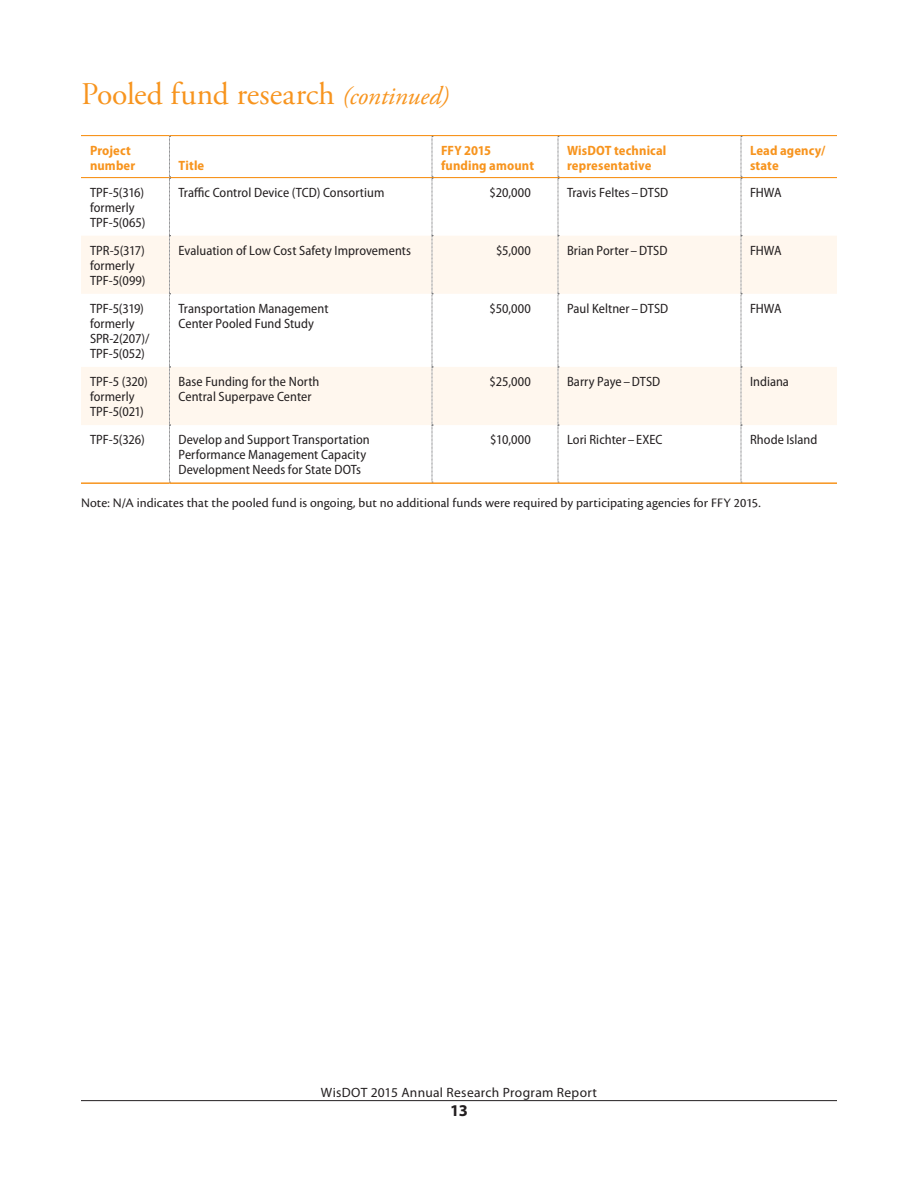
<style>
.page{position:relative;width:918px;height:1188px;background:#fff}
.page>*{position:absolute;margin:0;border:0;box-sizing:border-box;transform-origin:0 0}
.t1{font:31.5px "Adobe Garamond Pro";letter-spacing:-.005em;color:#f7941e}
.t2{font:700 16.5px "Myriad Pro";color:#231f20}
.table_body{font:semi-condensed 13.5px/15px "Myriad Pro";letter-spacing:.005em;color:#231f20}
.a_normal_second{font:13.5px "Cronos Pro";letter-spacing:.005em;color:#231f20}
.table_header_orange{font:700 semi-condensed 13.5px/15px "Myriad Pro";letter-spacing:.01em;color:#f7941e}
.t3{font:13.5px "Myriad Pro";letter-spacing:.025em;color:#231f20}
.s1{font-style:italic;font-size:25.5px}
</style>
<div class="page">
<hr style="left:81px;top:1100px;width:756px;height:1px;background:#231f20">
<svg style="left:81px;top:236px;width:756px;height:189px;fill:#fff7ee"></svg>
<hr style="left:81px;top:135px;width:89px;height:1px;background:#f7941e">
<hr style="left:170px;top:135px;width:262px;height:1px;background:#f7941e">
<hr style="left:432px;top:135px;width:126px;height:1px;background:#f7941e">
<hr style="left:558px;top:135px;width:183px;height:1px;background:#f7941e">
<hr style="left:741px;top:135px;width:96px;height:1px;background:#f7941e">
<hr style="left:81px;top:177px;width:89px;height:1px;background:#f7941e">
<hr style="left:170px;top:177px;width:262px;height:1px;background:#f7941e">
<hr style="left:432px;top:177px;width:126px;height:1px;background:#f7941e">
<hr style="left:558px;top:177px;width:183px;height:1px;background:#f7941e">
<hr style="left:741px;top:177px;width:96px;height:1px;background:#f7941e">
<svg style="left:169px;top:136px;width:2px;height:346px"></svg>
<svg style="left:432px;top:136px;width:1px;height:346px"></svg>
<svg style="left:558px;top:136px;width:1px;height:346px"></svg>
<svg style="left:741px;top:136px;width:1px;height:346px"></svg>
<hr style="left:81px;top:482px;width:89px;height:2px;background:#f7941e">
<hr style="left:170px;top:482px;width:262px;height:2px;background:#f7941e">
<hr style="left:432px;top:482px;width:126px;height:2px;background:#f7941e">
<hr style="left:558px;top:482px;width:183px;height:2px;background:#f7941e">
<hr style="left:741px;top:482px;width:96px;height:2px;background:#f7941e">
<p class="t1" style="left:81px;top:75px;width:370px">Pooled fund research <span class="s1">(continued)</span></p>
<p class="table_header_orange" style="left:90px;top:143px;width:47px">Project number</p>
<p class="table_header_orange" style="left:441px;top:143px;width:95px">FFY 2015 funding amount</p>
<p class="table_header_orange" style="left:567px;top:143px;width:101px">WisDOT technical representative</p>
<p class="table_header_orange" style="left:750px;top:143px;width:77px">Lead agency/ state</p>
<p class="table_header_orange" style="left:178px;top:158px;width:27px">Title</p>
<p class="table_body" style="left:90px;top:185px;width:57px">TPF-5(316) formerly<br>TPF-5(065)</p>
<p class="table_body" style="left:178px;top:185px;width:207px">Traffic Control Device (TCD) Consortium</p>
<p class="table_body" style="left:490px;top:185px;width:43px">$20,000</p>
<p class="table_body" style="left:567px;top:185px;width:103px">Travis Feltes –DTSD</p>
<p class="table_body" style="left:750px;top:185px;width:33px">FHWA</p>
<p class="table_body" style="left:90px;top:243px;width:57px">TPR-5(317) formerly<br>TPF-5(099)</p>
<p class="table_body" style="left:178px;top:243px;width:234px">Evaluation of Low Cost Safety Improvements</p>
<p class="table_body" style="left:496px;top:243px;width:36px">$5,000</p>
<p class="table_body" style="left:567px;top:243px;width:102px">Brian Porter –DTSD</p>
<p class="table_body" style="left:750px;top:243px;width:33px">FHWA</p>
<p class="table_body" style="left:90px;top:301px;width:61px">TPF-5(319) formerly<br>SPR-2(207)/<br>TPF-5(052)</p>
<p class="table_body" style="left:178px;top:301px;width:152px">Transportation Management<br>Center Pooled Fund Study</p>
<p class="table_body" style="left:490px;top:301px;width:43px">$50,000</p>
<p class="table_body" style="left:567px;top:301px;width:103px">Paul Keltner–DTSD</p>
<p class="table_body" style="left:750px;top:301px;width:33px">FHWA</p>
<p class="table_body" style="left:90px;top:374px;width:59px">TPF-5 (320) formerly<br>TPF-5(021)</p>
<p class="table_body" style="left:178px;top:374px;width:142px">Base Funding for the North<br>Central Superpave Center</p>
<p class="table_body" style="left:490px;top:374px;width:43px">$25,000</p>
<p class="table_body" style="left:567px;top:374px;width:95px">Barry Paye–DTSD</p>
<p class="table_body" style="left:750px;top:374px;width:41px">Indiana</p>
<p class="table_body" style="left:90px;top:432px;width:56px">TPF-5(326)</p>
<p class="table_body" style="left:178px;top:432px;width:193px">Develop and Support Transportation<br>Performance Management Capacity<br>Development Needs for State DOTs</p>
<p class="table_body" style="left:490px;top:432px;width:42px">$10,000</p>
<p class="table_body" style="left:567px;top:432px;width:97px">Lori Richter –EXEC</p>
<p class="table_body" style="left:750px;top:432px;width:69px">Rhode Island</p>
<p class="a_normal_second" style="left:81px;top:495px;width:681px">Note: N/A indicates that the pooled fund is ongoing, but no additional funds were required by participating agencies for FFY 2015.</p>
<p class="t3" style="left:321px;top:1085px;width:278px">WisDOT 2015 Annual Research Program Report</p>
<p class="t2" style="left:450px;top:1101px;width:19px">13</p>
</div>
